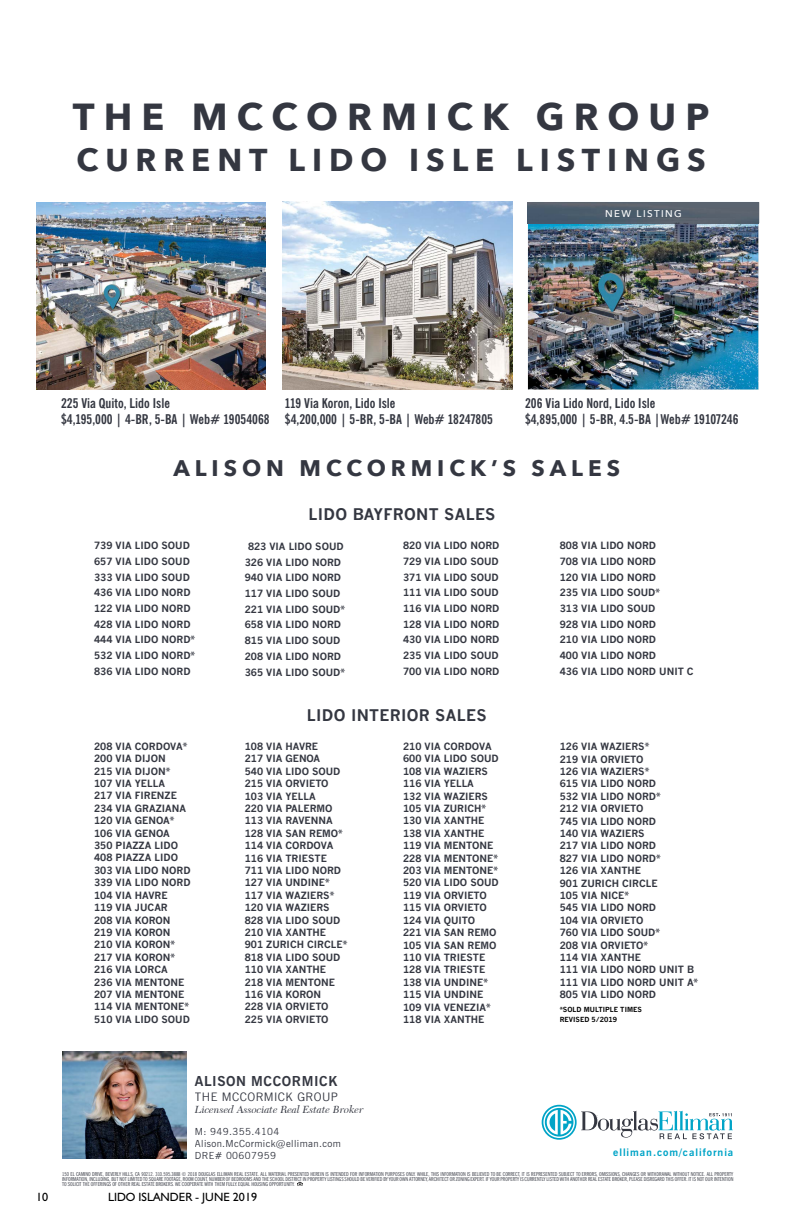
<style>
.page{position:relative;width:792px;height:1224px;background:#fff}
.page>*{position:absolute;margin:0;border:0;box-sizing:border-box;transform-origin:0 0}
.t1{font:700 37.6px "Avenir Next";letter-spacing:.24em;color:#343741}
.t2{font:700 31.6px "Avenir Next";letter-spacing:.22em;color:#343741}
.t3{font:700 22.5px "Avenir Next";letter-spacing:.22em;color:#343741}
.t4{font:700 15.7px "News Gothic";letter-spacing:.02em;color:#343741}
.t5{font:700 13.9px "News Gothic BT";letter-spacing:.04em;color:#343741}
.t6{font:13.4px/16.1px "News Gothic Bd Cn BT";color:#343741}
.t7{font:12px "Humanist 521 BT";color:#000}
.t8{font:11.8px "News Gothic BT";letter-spacing:.04em;color:#343741}
.t9{font:italic 10.8px "New Caledonia LT Std";color:#343741}
.t10{font:700 10.5px "News Gothic BT";letter-spacing:.09em;color:#00a4c7}
.t11{font:700 9.8px/12.4px "News Gothic";color:#343741}
.t12{font:9.8px/12px "News Gothic BT";letter-spacing:.04em;color:#343741}
.t13{font:500 9.8px "Avenir Next";letter-spacing:.15em;color:#fff}
.t14{font:700 6.9px/9.8px "News Gothic";color:#000}
.t15{font:condensed 5.4px/5.1px "News Gothic BT";color:#343741;text-align:justify}
</style>
<div class="page">
<svg style="left:542px;top:1105px;width:191px;height:35px"></svg>
<img style="left:62px;top:1052px;width:125px;height:107px">
<svg style="left:297px;top:1182px;width:6px;height:4px"></svg>
<img style="left:528px;top:223px;width:230px;height:166px">
<img style="left:282px;top:202px;width:230px;height:187px">
<img style="left:36px;top:202px;width:230px;height:188px">
<svg style="left:758px;top:202px;width:1px;height:21px"></svg>
<img style="left:528px;top:202px;width:230px;height:21px">
<h1 class="t1" style="left:73px;top:85px;width:638px">THE MCCORMICK GROUP</h1>
<h2 class="t2" style="left:76px;top:132px;width:631px">CURRENT LIDO ISLE LISTINGS</h2>
<p class="t13" style="left:605px;top:205px;width:78px">NEW LISTING</p>
<h3 class="t6" style="left:61px;top:395px;width:210px">225 Via Quito, Lido Isle<br>$4,195,000 | 4-BR, 5-BA | Web# 19054068</h3>
<h3 class="t6" style="left:285px;top:395px;width:210px">119 Via Koron, Lido Isle<br>$4,200,000 | 5-BR, 5-BA | Web# 18247805</h3>
<h3 class="t6" style="left:525px;top:395px;width:215px">206 Via Lido Nord, Lido Isle<br>$4,895,000 | 5-BR, 4.5-BA |Web# 19107246</h3>
<h3 class="t3" style="left:173px;top:448px;width:448px">ALISON MCCORMICK’S SALES</h3>
<h3 class="t4" style="left:308px;top:504px;width:189px">LIDO BAYFRONT SALES</h3>
<p class="t11" style="left:94px;top:538px;width:102px;line-height:15.7px">739 VIA LIDO SOUD<br>657 VIA LIDO SOUD<br>333 VIA LIDO SOUD<br>436 VIA LIDO NORD<br>122 VIA LIDO NORD<br>428 VIA LIDO NORD<br>444 VIA LIDO NORD*<br>532 VIA LIDO NORD*<br>836 VIA LIDO NORD</p>
<p class="t11" style="left:403px;top:538px;width:98px;line-height:15.7px;text-align:justify">820 VIA LIDO NORD 729 VIA LIDO SOUD 371 VIA LIDO SOUD 111 VIA LIDO SOUD 116 VIA LIDO NORD 128 VIA LIDO NORD 430 VIA LIDO NORD 235 VIA LIDO SOUD 700 VIA LIDO NORD</p>
<p class="t11" style="left:560px;top:538px;width:135px;line-height:15.7px">808 VIA LIDO NORD<br>708 VIA LIDO NORD<br>120 VIA LIDO NORD<br>235 VIA LIDO SOUD*<br>313 VIA LIDO SOUD<br>928 VIA LIDO NORD<br>210 VIA LIDO NORD<br>400 VIA LIDO NORD<br>436 VIA LIDO NORD UNIT C</p>
<p class="t11" style="left:245px;top:539px;width:102px;line-height:15.7px;text-align:center">823 VIA LIDO SOUD<br>326 VIA LIDO NORD<br>940 VIA LIDO NORD<br>117 VIA LIDO SOUD<br>221 VIA LIDO SOUD*<br>658 VIA LIDO NORD<br>815 VIA LIDO SOUD<br>208 VIA LIDO NORD<br>365 VIA LIDO SOUD*</p>
<h3 class="t4" style="left:307px;top:706px;width:181px">LIDO INTERIOR SALES</h3>
<p class="t11" style="left:94px;top:740px;width:98px">208 VIA CORDOVA*<br>200 VIA DIJON<br>215 VIA DIJON*<br>107 VIA YELLA<br>217 VIA FIRENZE<br>234 VIA GRAZIANA<br>120 VIA GENOA*<br>106 VIA GENOA<br>350 PIAZZA LIDO<br>408 PIAZZA LIDO<br>303 VIA LIDO NORD<br>339 VIA LIDO NORD<br>104 VIA HAVRE<br>119 VIA JUCAR<br>208 VIA KORON<br>219 VIA KORON<br>210 VIA KORON*<br>217 VIA KORON*<br>216 VIA LORCA<br>236 VIA MENTONE<br>207 VIA MENTONE<br>114 VIA MENTONE*<br>510 VIA LIDO SOUD</p>
<p class="t11" style="left:245px;top:740px;width:104px">108 VIA HAVRE<br>217 VIA GENOA<br>540 VIA LIDO SOUD<br>215 VIA ORVIETO<br>103 VIA YELLA<br>220 VIA PALERMO<br>113 VIA RAVENNA<br>128 VIA SAN REMO*<br>114 VIA CORDOVA<br>116 VIA TRIESTE<br>711 VIA LIDO NORD<br>127 VIA UNDINE*<br>117 VIA WAZIERS*<br>120 VIA WAZIERS<br>828 VIA LIDO SOUD<br>210 VIA XANTHE<br>901 ZURICH CIRCLE*<br>818 VIA LIDO SOUD<br>110 VIA XANTHE<br>218 VIA MENTONE<br>116 VIA KORON<br>228 VIA ORVIETO<br>225 VIA ORVIETO</p>
<p class="t11" style="left:403px;top:740px;width:97px">210 VIA CORDOVA<br>600 VIA LIDO SOUD<br>108 VIA WAZIERS<br>116 VIA YELLA<br>132 VIA WAZIERS<br>105 VIA ZURICH*<br>130 VIA XANTHE<br>138 VIA XANTHE<br>119 VIA MENTONE<br>228 VIA MENTONE*<br>203 VIA MENTONE*<br>520 VIA LIDO SOUD<br>119 VIA ORVIETO<br>115 VIA ORVIETO<br>124 VIA QUITO<br>221 VIA SAN REMO<br>105 VIA SAN REMO<br>110 VIA TRIESTE<br>128 VIA TRIESTE<br>138 VIA UNDINE*<br>115 VIA UNDINE<br>109 VIA VENEZIA*<br>118 VIA XANTHE</p>
<p class="t11" style="left:560px;top:740px;width:140px">126 VIA WAZIERS*<br>219 VIA ORVIETO<br>126 VIA WAZIERS*<br>615 VIA LIDO NORD<br>532 VIA LIDO NORD*<br>212 VIA ORVIETO<br>745 VIA LIDO NORD<br>140 VIA WAZIERS<br>217 VIA LIDO NORD<br>827 VIA LIDO NORD*<br>126 VIA XANTHE<br>901 ZURICH CIRCLE<br>105 VIA NICE*<br>545 VIA LIDO NORD<br>104 VIA ORVIETO<br>760 VIA LIDO SOUD*<br>208 VIA ORVIETO*<br>114 VIA XANTHE<br>111 VIA LIDO NORD UNIT B<br>111 VIA LIDO NORD UNIT A*<br>805 VIA LIDO NORD</p>
<p class="t14" style="left:560px;top:1004px;width:84px">*SOLD MULTIPLE TIMES<br>REVISED 5/2019</p>
<h3 class="t5" style="left:195px;top:1073px;width:144px">ALISON MCCORMICK</h3>
<p class="t8" style="left:195px;top:1090px;width:145px">THE MCCORMICK GROUP</p>
<p class="t9" style="left:195px;top:1103px;width:170px">Licensed Associate Real Estate Broker</p>
<p class="t12" style="left:195px;top:1125px;width:147px">M: 949.355.4104<br>Alison.McCormick@elliman.com<br>DRE# 00607959</p>
<p class="t15" style="left:62px;top:1171px;width:673px">150 EL CAMINO DRIVE, BEVERLY HILLS, CA 90212. 310.595.3888 © 2018 DOUGLAS ELLIMAN REAL ESTATE. ALL MATERIAL PRESENTED HEREIN IS INTENDED FOR INFORMATION PURPOSES ONLY. WHILE, THIS INFORMATION IS BELIEVED TO BE CORRECT, IT IS REPRESENTED SUBJECT TO ERRORS, OMISSIONS, CHANGES OR WITHDRAWAL WITHOUT NOTICE. ALL PROPERTY INFORMATION, INCLUDING, BUT NOT LIMITED TO SQUARE FOOTAGE, ROOM COUNT, NUMBER OF BEDROOMS AND THE SCHOOL DISTRICT IN PROPERTY LISTINGS SHOULD BE VERIFIED BY YOUR OWN ATTORNEY, ARCHITECT OR ZONING EXPERT. IF YOUR PROPERTY IS CURRENTLY LISTED WITH ANOTHER REAL ESTATE BROKER, PLEASE DISREGARD THIS OFFER. IT IS NOT OUR INTENTION TO SOLICIT THE OFFERINGS OF OTHER REAL ESTATE BROKERS. WE COOPERATE WITH THEM FULLY. EQUAL HOUSING OPPORTUNITY.</p>
<p class="t10" style="left:613px;top:1146px;width:122px">elliman.com/california</p>
<p class="t7" style="left:36px;top:1190px;width:14px">10</p>
<p class="t7" style="left:108px;top:1190px;width:151px">LIDO ISLANDER - JUNE 2019</p>
</div>
